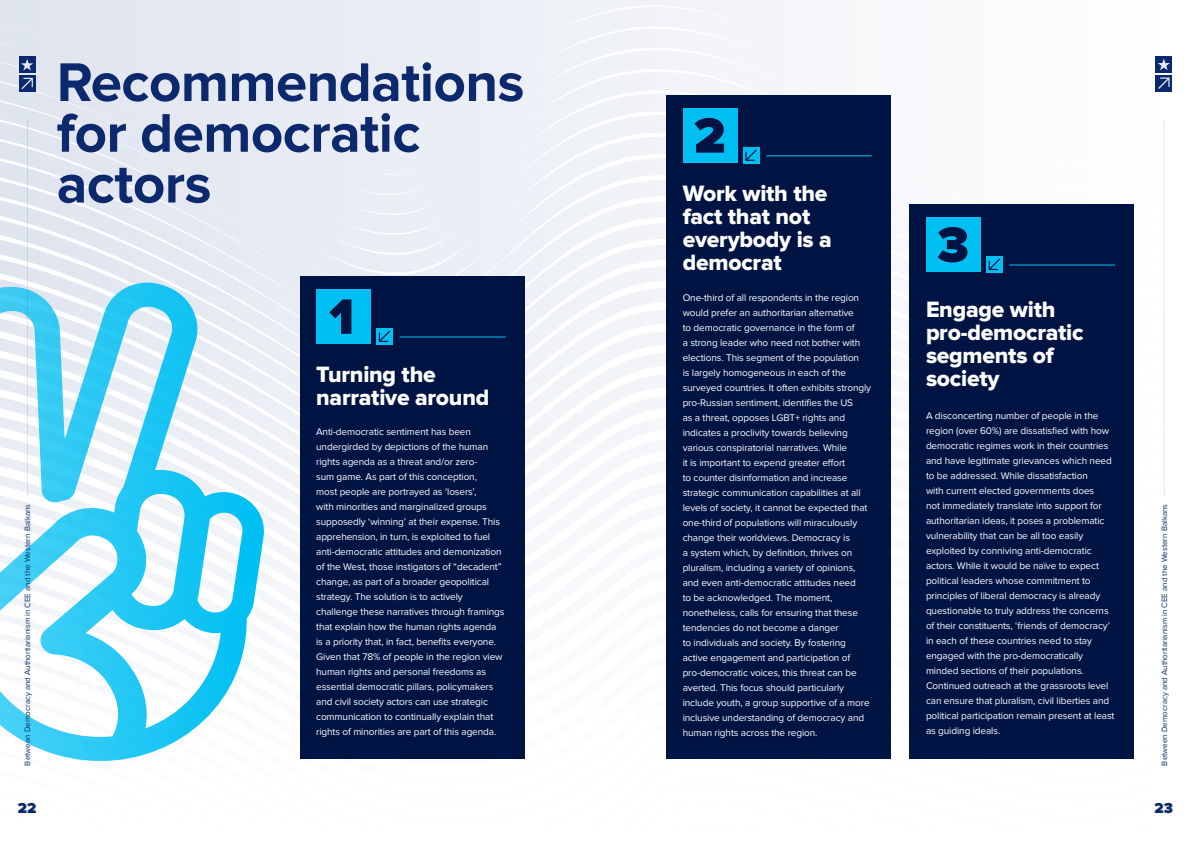
<style>
.page{position:relative;width:1191px;height:842px;background:#fff}
.page>*{position:absolute;margin:0;border:0;box-sizing:border-box;transform-origin:0 0}
.t1{font:700 56.4px/50.8px "Proxima Nova";letter-spacing:-.01em;color:#0b296c}
.t2{font:900 51.5px "Proxima Nova";color:#001444}
.t3{font:23px/23px "Proxima Nova Extrabld";letter-spacing:-.01em;color:#fff}
.t4{font:900 15px "Proxima Nova";color:#0b296c}
.t5{font:10px/15px "Proxima Nova";letter-spacing:-.01em;color:#fff}
.t6{font:8px "Proxima Nova";color:#0b296c}
</style>
<div class="page">
<svg style="left:0;top:228px;width:666px;height:11px;fill:#e9ecf4"></svg>
<svg style="left:0;top:208px;width:666px;height:20px;fill:#e9ecf4"></svg>
<svg style="left:0;top:0;width:666px;height:208px;fill:#e8ebf3"></svg>
<svg style="left:12px;top:0;width:678px;height:160px;fill:#eaeef5"></svg>
<svg style="left:71px;top:0;width:543px;height:142px;fill:#e9edf4"></svg>
<svg style="left:690px;top:0;width:475px;height:121px;fill:#f3f5f9"></svg>
<div style="left:118px;top:0;width:435px;height:122px;background:#e8ebf3"></div>
<svg style="left:757px;top:0;width:408px;height:113px"></svg>
<div style="left:159px;top:0;width:361px;height:102px;background:#e8ebf3"></div>
<div style="left:0;top:239px;width:1191px;height:603px;background:linear-gradient(to bottom,#f1f3f7,#fff)"></div>
<svg style="left:19px;top:76px;width:16px;height:16px"></svg>
<svg style="left:21px;top:78px;width:12px;height:11px"></svg>
<div style="left:19px;top:57px;width:16px;height:16px;background:#0b296c"></div>
<svg style="left:21px;top:59px;width:12px;height:12px"></svg>
<svg style="left:801px;top:0;width:371px;height:94px"></svg>
<div style="left:300px;top:276px;width:224px;height:482px;background:#001444"></div>
<div style="left:376px;top:328px;width:16px;height:16px;background:#00c0f3"></div>
<svg style="left:379px;top:331px;width:11px;height:11px"></svg>
<hr style="left:399px;top:337px;width:106px;height:1px;background:#00c0f3">
<div style="left:316px;top:289px;width:55px;height:55px;background:#00c0f3"></div>
<div style="left:666px;top:95px;width:225px;height:663px;background:#001444"></div>
<div style="left:743px;top:147px;width:16px;height:16px;background:#00c0f3"></div>
<svg style="left:745px;top:149px;width:12px;height:12px"></svg>
<hr style="left:766px;top:155px;width:106px;height:1px;background:#00c0f3">
<div style="left:682px;top:108px;width:55px;height:55px;background:#00c0f3"></div>
<div style="left:909px;top:204px;width:225px;height:554px;background:#001444"></div>
<div style="left:986px;top:256px;width:16px;height:16px;background:#00c0f3"></div>
<svg style="left:988px;top:259px;width:12px;height:11px"></svg>
<hr style="left:1009px;top:265px;width:106px;height:1px;background:#00c0f3">
<div style="left:926px;top:217px;width:55px;height:55px;background:#00c0f3"></div>
<svg style="left:0;top:277px;width:266px;height:501px"></svg>
<svg style="left:27px;top:121px;width:2px;height:374px"></svg>
<svg style="left:1163px;top:121px;width:2px;height:374px"></svg>
<h1 class="t1" style="left:57px;top:59px;width:469px">Recommendations for democratic actors</h1>
<h2 class="t2" style="left:694px;top:112px;width:33px">2</h2>
<h3 class="t3" style="left:682px;top:183px;width:151px">Work with the fact that not everybody is a democrat</h3>
<p class="t5" style="left:682px;top:290px;width:190px">One-third of all respondents in the region would prefer an authoritarian alternative<br>to democratic governance in the form of<br>a strong leader who need not bother with elections. This segment of the population<br>is largely homogeneous in each of the surveyed countries. It often exhibits strongly pro-Russian sentiment, identifies the US<br>as a threat, opposes LGBT+ rights and indicates a proclivity towards believing various conspiratorial narratives. While<br>it is important to expend greater effort<br>to counter disinformation and increase strategic communication capabilities at all levels of society, it cannot be expected that one-third of populations will miraculously change their worldviews. Democracy is<br>a system which, by definition, thrives on pluralism, including a variety of opinions, and even anti-democratic attitudes need<br>to be acknowledged. The moment, nonetheless, calls for ensuring that these tendencies do not become a danger<br>to individuals and society. By fostering active engagement and participation of pro-democratic voices, this threat can be averted. This focus should particularly include youth, a group supportive of a more inclusive understanding of democracy and human rights across the region.</p>
<h2 class="t2" style="left:937px;top:221px;width:33px">3</h2>
<h2 class="t2" style="left:329px;top:293px;width:26px">1</h2>
<h3 class="t3" style="left:926px;top:299px;width:159px">Engage with pro-democratic segments of society</h3>
<p class="t5" style="left:926px;top:408px;width:190px">A disconcerting number of people in the region (over 60%) are dissatisfied with how democratic regimes work in their countries and have legitimate grievances which need to be addressed. While dissatisfaction<br>with current elected governments does<br>not immediately translate into support for authoritarian ideas, it poses a problematic vulnerability that can be all too easily exploited by conniving anti-democratic actors. While it would be naïve to expect political leaders whose commitment to principles of liberal democracy is already questionable to truly address the concerns of their constituents, ‘friends of democracy’ in each of these countries need to stay engaged with the pro-democratically minded sections of their populations.<br>Continued outreach at the grassroots level can ensure that pluralism, civil liberties and political participation remain present at least as guiding ideals.</p>
<h3 class="t3" style="left:316px;top:364px;width:175px">Turning the narrative around</h3>
<p class="t5" style="left:316px;top:425px;width:190px">Anti-democratic sentiment has been undergirded by depictions of the human rights agenda as a threat and/or zero-<br>sum game. As part of this conception,<br>most people are portrayed as ‘losers’,<br>with minorities and marginalized groups supposedly ‘winning’ at their expense. This apprehension, in turn, is exploited to fuel anti-democratic attitudes and demonization of the West, those instigators of “decadent” change, as part of a broader geopolitical strategy. The solution is to actively challenge these narratives through framings that explain how the human rights agenda is a priority that, in fact, benefits everyone.<br>Given that 78% of people in the region view human rights and personal freedoms as essential democratic pillars, policymakers and civil society actors can use strategic communication to continually explain that rights of minorities are part of this agenda.</p>
<p class="t6" style="left:24px;top:765px;width:263px;rotate:-90deg">Between Democracy and Authoritarianism in CEE and the Western Balkans</p>
<p class="t6" style="left:1160px;top:765px;width:263px;rotate:-90deg">Between Democracy and Authoritarianism in CEE and the Western Balkans</p>
<h3 class="t4" style="left:18px;top:801px;width:20px">22</h3>
<h3 class="t4" style="left:1154px;top:801px;width:20px">23</h3>
</div>
